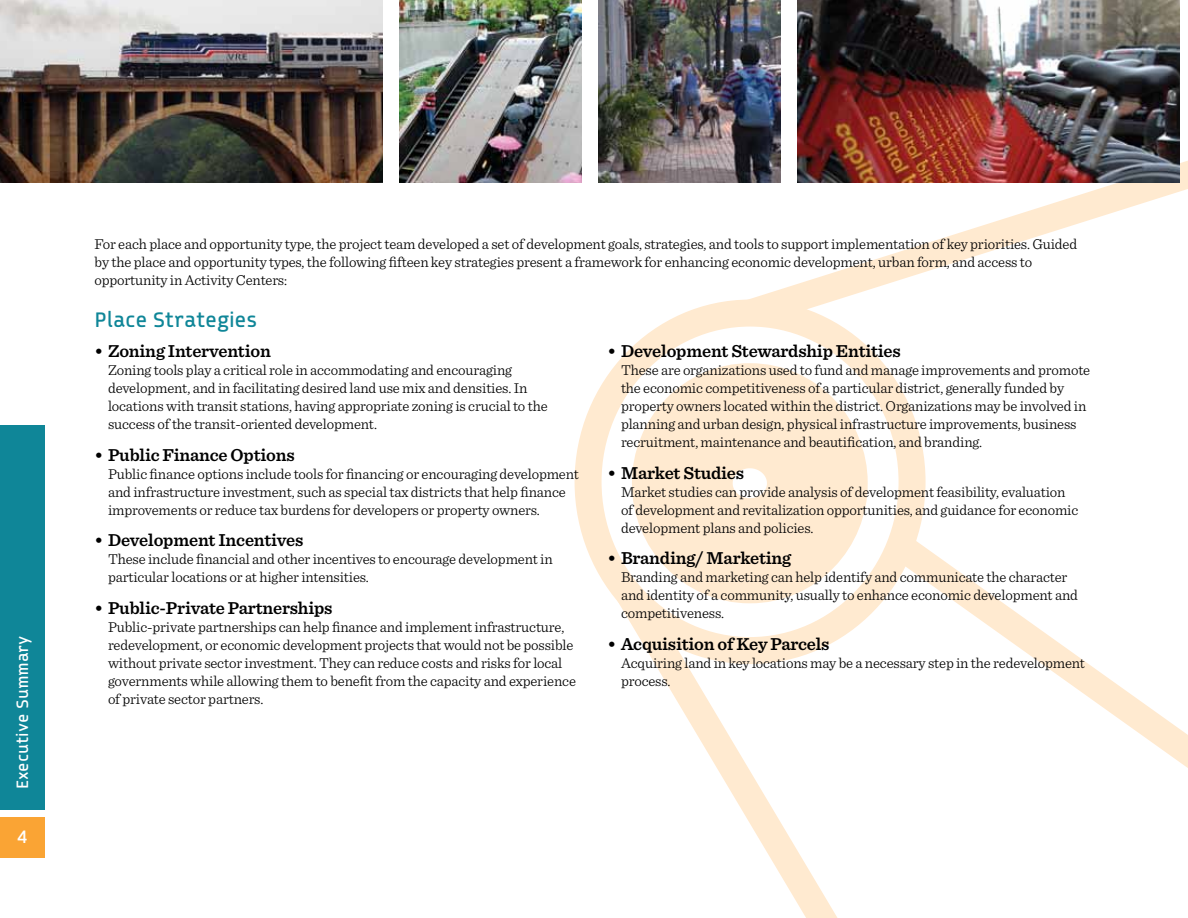
<style>
.page{position:relative;width:1188px;height:918px;background:#fff}
.page>*{position:absolute;margin:0;border:0;box-sizing:border-box;transform-origin:0 0}
.t1{font:500 21px "Patron";letter-spacing:-.01em;color:#0f8698}
.t2{font:600 18px "Sentinel";letter-spacing:-.01em;color:#000}
.t3{font:500 18px "Patron";color:#fff}
.t4{font:500 16.5px "Patron";color:#fff}
.t5{font:300 15px/18px "Sentinel";letter-spacing:-.01em;color:#000}
</style>
<div class="page">
<div style="left:575px;top:300px;width:351px;height:364px;border:27px solid #ffead0;border-radius:50%"></div>
<div style="left:632px;top:363px;width:236px;height:240px;border:135px solid #ffead0;border-radius:50%"></div>
<svg style="left:716px;top:37px;width:472px;height:310px"></svg>
<svg style="left:592px;top:556px;width:266px;height:362px"></svg>
<svg style="left:985px;top:162px;width:203px;height:185px"></svg>
<svg style="left:858px;top:505px;width:330px;height:263px"></svg>
<div style="left:0;top:426px;width:45px;height:384px;background:#0f8698"></div>
<div style="left:0;top:817px;width:45px;height:40px;background:#faa434"></div>
<img style="left:399px;top:0;width:182px;height:182px">
<img style="left:598px;top:0;width:182px;height:182px">
<img style="left:797px;top:0;width:383px;height:182px">
<img style="left:0;top:0;width:382px;height:182px">
<p class="t4" style="left:13px;top:789px;width:155px;rotate:-90deg">Executive Summary</p>
<p class="t3" style="left:17px;top:826px;width:13px">4</p>
<p class="t5" style="left:94px;top:234px;width:984px">For each place and opportunity type, the project team developed a set of development goals, strategies, and tools to support implementation of key priorities. Guided by the place and opportunity types, the following fifteen key strategies present a framework for enhancing economic development, urban form, and access to opportunity in Activity Centers:</p>
<h1 class="t1" style="left:94px;top:307px;width:164px">Place Strategies</h1>
<p class="t2" style="left:94px;top:338px;width:178px">• Zoning Intervention</p>
<p class="t5" style="left:108px;top:360px;width:441px">Zoning tools play a critical role in accommodating and encouraging development, and in facilitating desired land use mix and densities. In locations with transit stations, having appropriate zoning is crucial to the success of the transit-oriented development.</p>
<p class="t2" style="left:94px;top:441px;width:202px">• Public Finance Options</p>
<p class="t5" style="left:108px;top:464px;width:473px">Public finance options include tools for financing or encouraging development and infrastructure investment, such as special tax districts that help finance improvements or reduce tax burdens for developers or property owners.</p>
<p class="t2" style="left:94px;top:527px;width:211px">• Development Incentives</p>
<p class="t5" style="left:108px;top:549px;width:446px">These include financial and other incentives to encourage development in particular locations or at higher intensities.</p>
<p class="t2" style="left:94px;top:594px;width:240px">• Public-Private Partnerships</p>
<p class="t5" style="left:108px;top:617px;width:469px">Public-private partnerships can help finance and implement infrastructure, redevelopment, or economic development projects that would not be possible without private sector investment. They can reduce costs and risks for local governments while allowing them to benefit from the capacity and experience of private sector partners.</p>
<p class="t2" style="left:608px;top:338px;width:295px">• Development Stewardship Entities</p>
<p class="t5" style="left:621px;top:360px;width:471px">These are organizations used to fund and manage improvements and promote the economic competitiveness of a particular district, generally funded by property owners located within the district. Organizations may be involved in planning and urban design, physical infrastructure improvements, business recruitment, maintenance and beautification, and branding.</p>
<p class="t2" style="left:608px;top:459px;width:138px">• Market Studies</p>
<p class="t5" style="left:621px;top:482px;width:459px">Market studies can provide analysis of development feasibility, evaluation of development and revitalization opportunities, and guidance for economic development plans and policies.</p>
<p class="t2" style="left:608px;top:545px;width:185px">• Branding/ Marketing</p>
<p class="t5" style="left:621px;top:567px;width:459px">Branding and marketing can help identify and communicate the character and identity of a community, usually to enhance economic development and competitiveness.</p>
<p class="t2" style="left:608px;top:630px;width:224px">• Acquisition of Key Parcels</p>
<p class="t5" style="left:621px;top:653px;width:466px">Acquiring land in key locations may be a necessary step in the redevelopment process.</p>
</div>
